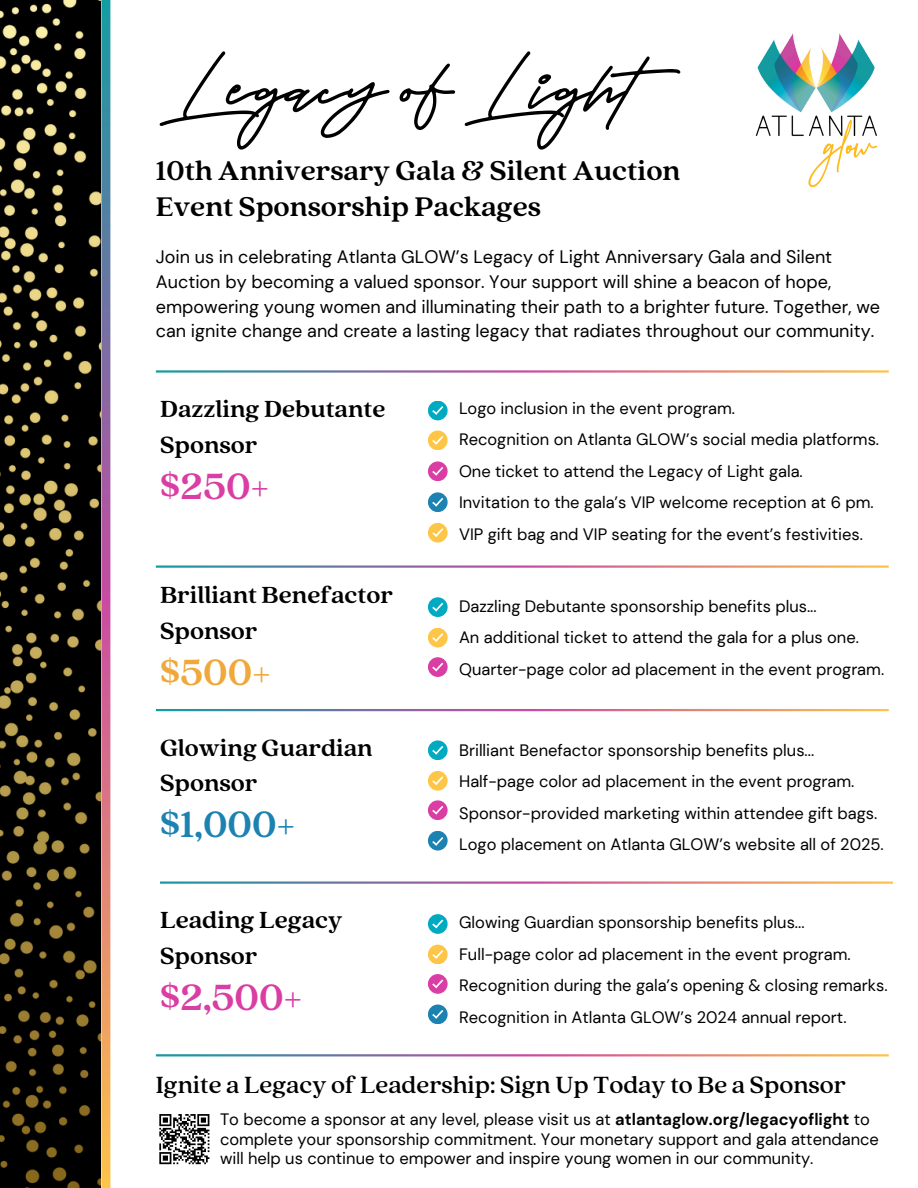
<style>
.page{position:relative;width:918px;height:1188px;background:#fff}
.page>*{position:absolute;margin:0;border:0;box-sizing:border-box;transform-origin:0 0}
.t1{font:66px "Portrait Script Bounce Bold";color:#000}
.t2{font:700 40.5px "Quincy CF";color:#da3da3}
.t3{font:700 40.5px "Quincy CF";color:#1c82b1}
.t4{font:700 40.5px "Quincy CF";color:#f0a83a}
.t5{font:700 30px/36px "Quincy CF";color:#000}
.t6{font:500 26.1px "Quincy CF";color:#000}
.t7{font:700 25.95px/35.4px "Quincy CF";color:#000}
.t8{font:18px/24.8px "DM Sans";color:#000}
.t9{font:16.5px/19.2px "DM Sans";color:#000}
.s1{font-weight:700}
</style>
<div class="page">
<img style="left:0;top:0;width:101px;height:1188px">
<svg style="left:159px;top:1114px;width:51px;height:51px"></svg>
<img style="left:755px;top:33px;width:123px;height:155px">
<div style="left:428px;top:597px;width:20px;height:20px;background:#00abc2;border-radius:50%"></div>
<div style="left:428px;top:628px;width:20px;height:19px;background:#fec647;border-radius:50%"></div>
<div style="left:428px;top:657px;width:20px;height:20px;background:#da3da3;border-radius:50%"></div>
<svg style="left:432px;top:603px;width:11px;height:9px"></svg>
<svg style="left:432px;top:633px;width:11px;height:9px"></svg>
<svg style="left:432px;top:663px;width:11px;height:9px"></svg>
<div style="left:428px;top:740px;width:20px;height:20px;background:#00abc2;border-radius:50%"></div>
<div style="left:428px;top:771px;width:20px;height:20px;background:#fec647;border-radius:50%"></div>
<div style="left:428px;top:800px;width:20px;height:20px;background:#da3da3;border-radius:50%"></div>
<div style="left:428px;top:831px;width:20px;height:20px;background:#1c82b1;border-radius:50%"></div>
<svg style="left:432px;top:746px;width:11px;height:9px"></svg>
<svg style="left:432px;top:776px;width:11px;height:9px"></svg>
<svg style="left:432px;top:806px;width:11px;height:9px"></svg>
<svg style="left:432px;top:837px;width:11px;height:9px"></svg>
<div style="left:428px;top:401px;width:20px;height:19px;background:#00abc2;border-radius:50%"></div>
<div style="left:428px;top:431px;width:20px;height:19px;background:#fec647;border-radius:50%"></div>
<div style="left:428px;top:461px;width:20px;height:20px;background:#da3da3;border-radius:50%"></div>
<div style="left:428px;top:492px;width:20px;height:20px;background:#1c82b1;border-radius:50%"></div>
<div style="left:428px;top:523px;width:20px;height:20px;background:#fec647;border-radius:50%"></div>
<svg style="left:432px;top:406px;width:11px;height:9px"></svg>
<svg style="left:432px;top:436px;width:11px;height:9px"></svg>
<svg style="left:432px;top:467px;width:11px;height:9px"></svg>
<svg style="left:432px;top:498px;width:11px;height:9px"></svg>
<svg style="left:432px;top:528px;width:11px;height:9px"></svg>
<div style="left:428px;top:914px;width:20px;height:20px;background:#00abc2;border-radius:50%"></div>
<div style="left:428px;top:945px;width:20px;height:19px;background:#fec647;border-radius:50%"></div>
<div style="left:428px;top:974px;width:20px;height:20px;background:#da3da3;border-radius:50%"></div>
<div style="left:428px;top:1005px;width:20px;height:19px;background:#1c82b1;border-radius:50%"></div>
<svg style="left:432px;top:920px;width:11px;height:8px"></svg>
<svg style="left:432px;top:950px;width:11px;height:9px"></svg>
<svg style="left:432px;top:979px;width:11px;height:9px"></svg>
<svg style="left:432px;top:1010px;width:11px;height:9px"></svg>
<svg style="left:101px;top:0;width:9px;height:1188px"></svg>
<p class="t1" style="left:160px;top:39px;width:538px">Legacy of Light</p>
<p class="t5" style="left:156px;top:151px;width:526px">10th Anniversary Gala &amp; Silent Auction<br>Event Sponsorship Packages</p>
<p class="t8" style="left:156px;top:245px;width:726px">Join us in celebrating Atlanta GLOW’s Legacy of Light Anniversary Gala and Silent Auction by becoming a valued sponsor. Your support will shine a beacon of hope, empowering young women and illuminating their path to a brighter future. Together, we can ignite change and create a lasting legacy that radiates throughout our community.</p>
<p class="t7" style="left:160px;top:390px;width:227px">Dazzling Debutante<br>Sponsor</p>
<p class="t2" style="left:160px;top:460px;width:111px">$250+</p>
<p class="t7" style="left:160px;top:576px;width:234px">Brilliant Benefactor<br>Sponsor</p>
<h4 class="t4" style="left:160px;top:646px;width:113px">$500+</h4>
<h2 class="t7" style="left:160px;top:729px;width:214px">Glowing Guardian<br>Sponsor</h2>
<p class="t3" style="left:160px;top:798px;width:137px">$1,000+</p>
<p class="t7" style="left:160px;top:901px;width:184px">Leading Legacy<br>Sponsor</p>
<p class="t2" style="left:160px;top:971px;width:144px">$2,500+</p>
<p class="t9" style="left:459px;top:399px;width:278px">Logo inclusion in the event program.</p>
<p class="t9" style="left:459px;top:430px;width:422px">Recognition on Atlanta GLOW’s social media platforms.</p>
<p class="t9" style="left:459px;top:462px;width:345px">One ticket to attend the Legacy of Light gala.</p>
<p class="t9" style="left:459px;top:493px;width:416px">Invitation to the gala’s VIP welcome reception at 6 pm.</p>
<p class="t9" style="left:459px;top:525px;width:405px">VIP gift bag and VIP seating for the event’s festivities.</p>
<h3 class="t9" style="left:459px;top:597px;width:359px">Dazzling Debutante sponsorship benefits plus...</h3>
<p class="t9" style="left:459px;top:628px;width:401px">An additional ticket to attend the gala for a plus one.</p>
<h4 class="t9" style="left:459px;top:660px;width:427px">Quarter-page color ad placement in the event program.</h4>
<h2 class="t9" style="left:459px;top:740px;width:357px">Brilliant Benefactor sponsorship benefits plus...</h2>
<p class="t9" style="left:459px;top:772px;width:397px">Half-page color ad placement in the event program.</p>
<p class="t9" style="left:459px;top:803px;width:420px">Sponsor-provided marketing within attendee gift bags.</p>
<p class="t9" style="left:459px;top:835px;width:426px">Logo placement on Atlanta GLOW’s website all of 2025.</p>
<h4 class="t9" style="left:459px;top:913px;width:347px">Glowing Guardian sponsorship benefits plus...</h4>
<p class="t9" style="left:459px;top:944px;width:393px">Full-page color ad placement in the event program.</p>
<p class="t9" style="left:459px;top:976px;width:430px">Recognition during the gala’s opening &amp; closing remarks.</p>
<p class="t9" style="left:459px;top:1007px;width:389px">Recognition in Atlanta GLOW’s 2024 annual report.</p>
<p class="t6" style="left:156px;top:1068px;width:691px">Ignite a Legacy of Leadership: Sign Up Today to Be a Sponsor</p>
<h1 class="t9" style="left:220px;top:1110px;width:660px">To become a sponsor at any level, please visit us at <span class="s1">atlantaglow.org/legacyoflight</span> to complete your sponsorship commitment. Your monetary support and gala attendance will help us continue to empower and inspire young women in our community.</h1>
</div>
